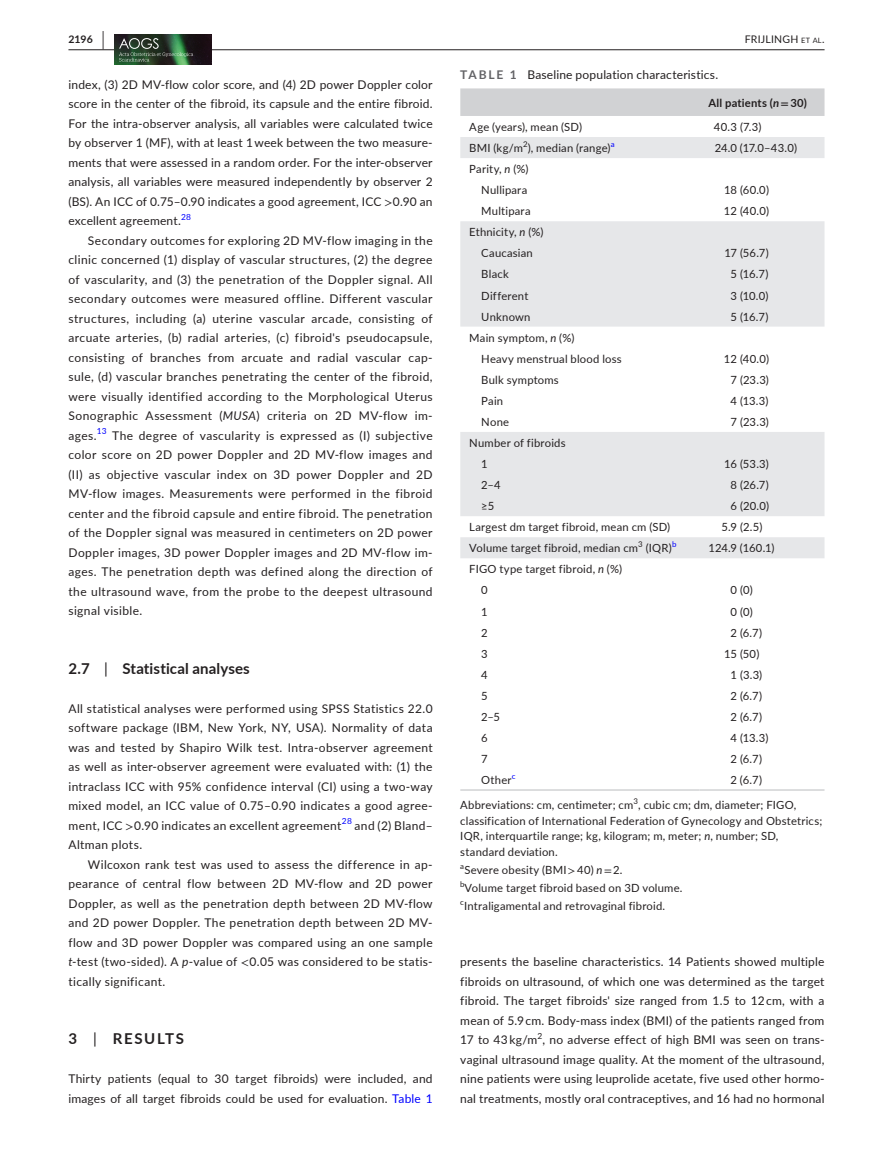
<style>
.page{position:relative;width:893px;height:1174px;background:#fff}
.page>*{position:absolute;margin:0;border:0;box-sizing:border-box;transform-origin:0 0}
.t1{font:700 15px "Lato";letter-spacing:.01em;color:#231f20}
.t2{font:700 15px "Lato";letter-spacing:.105em;color:#231f20}
.t3{font:12px/19.5px "Lato";letter-spacing:.02em;color:#231f20;text-align:justify}
.t4{font:11.25px/21px "Lato";letter-spacing:.015em;color:#231f20}
.t5{font:700 11.25px "Lato";letter-spacing:.015em;color:#231f20}
.t6{font:10.5px "Lato";letter-spacing:.02em;color:#231f20}
.t7{font:700 10.5px "Lato";color:#231f20}
.t8{font:8.4px "Lato";color:#00f}
.t9{font:7.8px "Lato";color:#231f20}
.t10{font:7.8px "Lato";color:#00f}
.s1{font-size:19.5px}
.s2{font-size:7.35px}
.s3{font-family:"STIX"}
.s4{font-weight:700;color:#636366}
.s5{font-style:italic}
.s6{font-weight:400}
.s7{color:#00f}
</style>
<div class="page">
<hr style="left:68px;top:49px;width:756px;height:1px;background:#231f20">
<img style="left:114px;top:35px;width:97px;height:30px">
<svg style="left:119px;top:38px;width:74px;height:24px;background:#3f5943"></svg>
<div style="left:460px;top:88px;width:364px;height:28px;background:#d1d2d4"></div>
<svg style="left:460px;top:137px;width:364px;height:421px;fill:#e6e7e9"></svg>
<hr style="left:460px;top:789px;width:239px;height:1px;background:#d1d2d4">
<hr style="left:699px;top:789px;width:125px;height:1px;background:#d1d2d4">
<p class="t7" style="left:68px;top:31px;width:37px">2196 <span class="s1">|</span></p>
<p class="t6" style="left:745px;top:31px;width:81px">FRIJLINGH <span class="s2">et al</span>.</p>
<p class="t3" style="left:68px;top:74px;width:366px">index, (3) 2D MV-flow color score, and (4) 2D power Doppler color score in the center of the fibroid, its capsule and the entire fibroid.<br>For the intra-observer analysis, all variables were calculated twice by observer 1 (MF), with at least 1 week between the two measure&shy;ments that were assessed in a random order. For the inter-observer analysis, all variables were measured independently by observer 2 (BS). An ICC of 0.75–0.90 indicates a good agreement, ICC <span class="s3">&gt;</span>0.90 an excellent agreement.</p>
<p class="t3" style="left:460px;top:64px;width:259px"><span class="s4">TABLE 1</span> Baseline population characteristics.</p>
<p class="t5" style="left:708px;top:94px;width:100px">All patients (<span class="s5">n</span><span class="s3">=</span> 30)</p>
<p class="t4" style="left:469px;top:116px;width:114px">Age (years), mean (SD)</p>
<p class="t4" style="left:714px;top:116px;width:49px">40.3 (7.3)</p>
<p class="t4" style="left:469px;top:137px;width:143px">BMI (kg/m ), median (range)</p>
<p class="t9" style="left:523px;top:139px;width:6px">2</p>
<p class="t10" style="left:611px;top:139px;width:5px">a</p>
<p class="t4" style="left:715px;top:137px;width:84px">24.0 (17.0–43.0)</p>
<p class="t4" style="left:469px;top:158px;width:61px;text-align:right">Parity, <span class="s5">n</span> (%)<br>Nullipara</p>
<p class="t4" style="left:724px;top:179px;width:46px">18 (60.0)</p>
<p class="t4" style="left:481px;top:200px;width:51px">Multipara</p>
<p class="t4" style="left:724px;top:200px;width:47px">12 (40.0)</p>
<p class="t4" style="left:469px;top:221px;width:76px;text-align:center">Ethnicity, <span class="s5">n</span> (%)<br>Caucasian</p>
<p class="t8" style="left:181px;top:211px;width:11px">28</p>
<p class="t3" style="left:68px;top:230px;width:366px;text-indent:20px">Secondary outcomes for exploring 2D MV-flow imaging in the clinic concerned (1) display of vascular structures, (2) the degree of vascularity, and (3) the penetration of the Doppler signal. All secondary outcomes were measured offline. Different vascular structures, including (a) uterine vascular arcade, consisting of arcuate arteries, (b) radial arteries, (c) fibroid's pseudocapsule, consisting of branches from arcuate and radial vascular cap&shy;sule, (d) vascular branches penetrating the center of the fibroid, were visually identified according to the Morphological Uterus Sonographic Assessment (<span class="s5">MUSA</span>) criteria on 2D MV-flow im&shy;ages.</p>
<p class="t4" style="left:724px;top:242px;width:46px">17 (56.7)</p>
<p class="t4" style="left:481px;top:263px;width:29px">Black</p>
<p class="t4" style="left:731px;top:263px;width:39px">5 (16.7)</p>
<p class="t4" style="left:481px;top:284px;width:49px">Different</p>
<p class="t4" style="left:731px;top:284px;width:39px">3 (10.0)</p>
<p class="t4" style="left:481px;top:305px;width:51px">Unknown</p>
<p class="t4" style="left:731px;top:305px;width:39px">5 (16.7)</p>
<p class="t4" style="left:481px;top:327px;width:142px;text-indent:-12px">Main symptom, <span class="s5">n</span> (%)<br>Heavy menstrual blood loss</p>
<p class="t4" style="left:724px;top:348px;width:47px">12 (40.0)</p>
<p class="t4" style="left:481px;top:369px;width:79px">Bulk symptoms</p>
<p class="t4" style="left:731px;top:369px;width:40px">7 (23.3)</p>
<p class="t4" style="left:481px;top:390px;width:23px">Pain</p>
<p class="t4" style="left:731px;top:390px;width:39px">4 (13.3)</p>
<p class="t4" style="left:481px;top:411px;width:29px">None</p>
<p class="t4" style="left:731px;top:411px;width:40px">7 (23.3)</p>
<p class="t4" style="left:481px;top:432px;width:86px;text-indent:-12px">Number of fibroids<br>1</p>
<p class="t8" style="left:97px;top:425px;width:11px">13</p>
<p class="t3" style="left:68px;top:425px;width:366px;text-indent:44px">The degree of vascularity is expressed as (I) subjective color score on 2D power Doppler and 2D MV-flow images and (II) as objective vascular index on 3D power Doppler and 2D MV-flow images. Measurements were performed in the fibroid center and the fibroid capsule and entire fibroid. The penetration of the Doppler signal was measured in centimeters on 2D power Doppler images, 3D power Doppler images and 2D MV-flow im&shy;ages. The penetration depth was defined along the direction of the ultrasound wave, from the probe to the deepest ultrasound signal visible.</p>
<p class="t4" style="left:724px;top:453px;width:46px">16 (53.3)</p>
<p class="t4" style="left:481px;top:474px;width:21px">2–4</p>
<p class="t4" style="left:731px;top:474px;width:40px">8 (26.7)</p>
<p class="t4" style="left:481px;top:495px;width:14px">≥5</p>
<p class="t4" style="left:731px;top:495px;width:40px">6 (20.0)</p>
<p class="t4" style="left:469px;top:516px;width:202px">Largest dm target fibroid, mean cm (SD)</p>
<p class="t4" style="left:721px;top:516px;width:43px">5.9 (2.5)</p>
<p class="t4" style="left:469px;top:537px;width:170px">Volume target fibroid, median cm</p>
<p class="t9" style="left:638px;top:539px;width:6px">3</p>
<p class="t4" style="left:646px;top:537px;width:27px">(IQR)</p>
<p class="t10" style="left:672px;top:539px;width:6px">b</p>
<p class="t4" style="left:708px;top:537px;width:68px">124.9 (160.1)</p>
<p class="t4" style="left:481px;top:558px;width:142px;text-indent:-12px">FIGO type target fibroid, <span class="s5">n</span> (%)<br>0</p>
<p class="t4" style="left:731px;top:579px;width:24px">0 (0)</p>
<p class="t4" style="left:481px;top:600px;width:8px">1</p>
<p class="t4" style="left:731px;top:600px;width:24px">0 (0)</p>
<p class="t4" style="left:481px;top:621px;width:8px">2</p>
<p class="t4" style="left:731px;top:621px;width:33px">2 (6.7)</p>
<p class="t4" style="left:481px;top:642px;width:8px">3</p>
<p class="t4" style="left:724px;top:642px;width:37px">15 (50)</p>
<p class="t4" style="left:481px;top:663px;width:8px">4</p>
<p class="t4" style="left:731px;top:663px;width:33px">1 (3.3)</p>
<p class="t4" style="left:481px;top:684px;width:8px">5</p>
<p class="t4" style="left:731px;top:684px;width:33px">2 (6.7)</p>
<p class="t4" style="left:481px;top:706px;width:20px">2–5</p>
<p class="t4" style="left:731px;top:706px;width:33px">2 (6.7)</p>
<p class="t4" style="left:481px;top:727px;width:8px">6</p>
<p class="t4" style="left:731px;top:727px;width:39px">4 (13.3)</p>
<p class="t4" style="left:481px;top:748px;width:8px">7</p>
<p class="t4" style="left:731px;top:748px;width:33px">2 (6.7)</p>
<p class="t4" style="left:481px;top:769px;width:32px">Other</p>
<p class="t10" style="left:512px;top:770px;width:5px">c</p>
<p class="t4" style="left:731px;top:769px;width:33px">2 (6.7)</p>
<p class="t4" style="left:460px;top:796px;width:363px;line-height:15.8px">Abbreviations: cm, centimeter; cm<sup>3</sup>, cubic cm; dm, diameter; FIGO, classification of International Federation of Gynecology and Obstetrics; IQR, interquartile range; kg, kilogram; m, meter; <span class="s5">n</span>, number; SD, standard deviation.</p>
<p class="t9" style="left:460px;top:860px;width:5px">a</p>
<p class="t4" style="left:464px;top:859px;width:160px">Severe obesity (BMI <span class="s3">&gt;</span> 40) <span class="s5">n</span><span class="s3">=</span> 2.</p>
<p class="t9" style="left:460px;top:878px;width:6px">b</p>
<p class="t4" style="left:465px;top:877px;width:219px">Volume target fibroid based on 3D volume.</p>
<p class="t9" style="left:460px;top:896px;width:5px">c</p>
<p class="t4" style="left:464px;top:895px;width:202px">Intraligamental and retrovaginal fibroid.</p>
<p class="t1" style="left:68px;top:657px;width:183px">2.7 <span class="s6">|</span> Statistical analyses</p>
<p class="t3" style="left:68px;top:698px;width:366px">All statistical analyses were performed using SPSS Statistics 22.0 software package (IBM, New York, NY, USA). Normality of data was and tested by Shapiro Wilk test. Intra-observer agreement as well as inter-observer agreement were evaluated with: (1) the intraclass ICC with 95% confidence interval (CI) using a two-way mixed model, an ICC value of 0.75–0.90 indicates a good agree&shy;ment, ICC <span class="s3">&gt;</span>0.90 indicates an excellent agreement<sup>28</sup> and (2) Bland– Altman plots.</p>
<p class="t3" style="left:68px;top:854px;width:366px;text-indent:20px">Wilcoxon rank test was used to assess the difference in ap&shy;pearance of central flow between 2D MV-flow and 2D power Doppler, as well as the penetration depth between 2D MV-flow and 2D power Doppler. The penetration depth between 2D MV&shy;flow and 3D power Doppler was compared using an one sample <span class="s5">t</span>-test (two-sided). A <span class="s5">p</span>-value of <span class="s3">&lt;</span>0.05 was considered to be statis&shy;tically significant.</p>
<p class="t3" style="left:460px;top:951px;width:366px">presents the baseline characteristics. 14 Patients showed multiple fibroids on ultrasound, of which one was determined as the target fibroid. The target fibroids' size ranged from 1.5 to 12 cm, with a mean of 5.9 cm. Body-mass index (BMI) of the patients ranged from 17 to 43 kg/m<sup>2</sup>, no adverse effect of high BMI was seen on trans&shy;vaginal ultrasound image quality. At the moment of the ultrasound, nine patients were using leuprolide acetate, five used other hormo&shy;nal treatments, mostly oral contraceptives, and 16 had no hormonal</p>
<p class="t2" style="left:68px;top:1028px;width:117px">3 <span class="s6">|</span> RESULTS</p>
<p class="t3" style="left:68px;top:1068px;width:366px">Thirty patients (equal to 30 target fibroids) were included, and images of all target fibroids could be used for evaluation. <span class="s7">Table 1</span></p>
</div>
